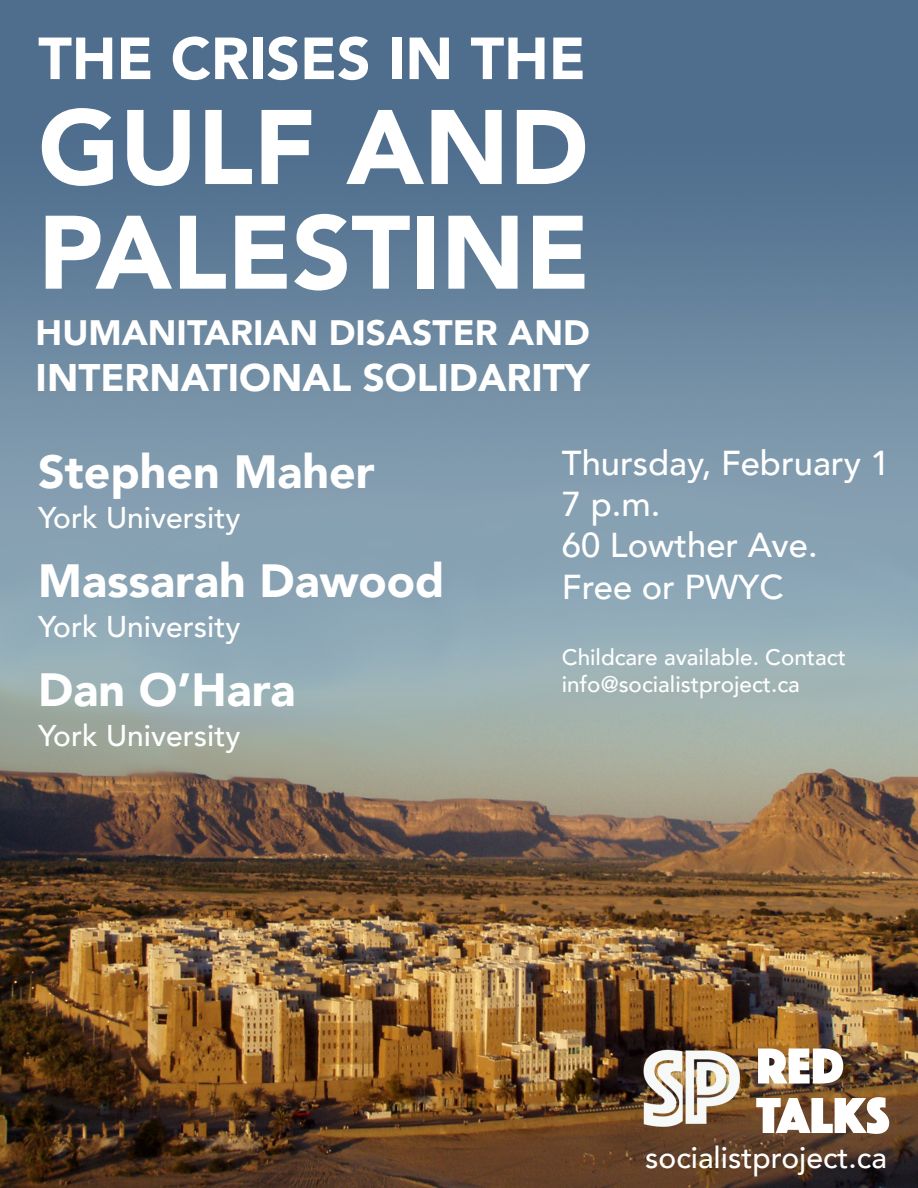
<style>
.page{position:relative;width:918px;height:1188px;background:#fff}
.page>*{position:absolute;margin:0;border:0;box-sizing:border-box;transform-origin:0 0}
.t1{font:900 104.7px "Avenir";color:#fff}
.t2{font:900 103.05px "Avenir";color:#fff}
.t3{font:900 58.65px "Avenir";color:#fff}
.t4{font:52.5px "Phosphate Solid";color:#fff}
.t5{font:900 46.5px "Avenir";color:#fff}
.t6{font:900 38.4px "Avenir";color:#fff}
.t7{font:900 35.25px "Avenir";color:#fff}
.t8{font:500 34.5px "Avenir";color:#fff}
.t9{font:500 30px "Avenir";color:#fff}
.t10{font:500 22.5px "Avenir";color:#fff}
</style>
<div class="page">
<img style="left:0;top:0;width:918px;height:1188px">
<img style="left:626px;top:1033px;width:130px;height:111px">
<p class="t3" style="left:38px;top:8px;width:549px">THE CRISES IN THE</p>
<p class="t1" style="left:38px;top:58px;width:552px">GULF AND</p>
<p class="t2" style="left:38px;top:165px;width:553px">PALESTINE</p>
<p class="t7" style="left:36px;top:303px;width:556px">HUMANITARIAN DISASTER AND</p>
<p class="t6" style="left:36px;top:345px;width:556px">INTERNATIONAL SOLIDARITY</p>
<p class="t5" style="left:38px;top:431px;width:338px">Stephen Maher</p>
<p class="t9" style="left:38px;top:492px;width:204px">York University</p>
<p class="t5" style="left:38px;top:540px;width:408px">Massarah Dawood</p>
<p class="t9" style="left:38px;top:601px;width:204px">York University</p>
<p class="t5" style="left:38px;top:649px;width:259px">Dan O’Hara</p>
<p class="t9" style="left:38px;top:710px;width:204px">York University</p>
<p class="t8" style="left:562px;top:433px;width:329px">Thursday, February 1</p>
<p class="t8" style="left:562px;top:474px;width:100px">7 p.m.</p>
<p class="t8" style="left:562px;top:516px;width:257px">60 Lowther Ave.</p>
<p class="t8" style="left:562px;top:557px;width:223px">Free or PWYC</p>
<p class="t10" style="left:562px;top:638px;width:286px">Childcare available. Contact</p>
<p class="t10" style="left:562px;top:665px;width:240px">info@socialistproject.ca</p>
<p class="t4" style="left:756px;top:1029px;width:90px">RED</p>
<p class="t4" style="left:756px;top:1078px;width:135px">TALKS</p>
<p class="t9" style="left:645px;top:1132px;width:243px">socialistproject.ca</p>
</div>
